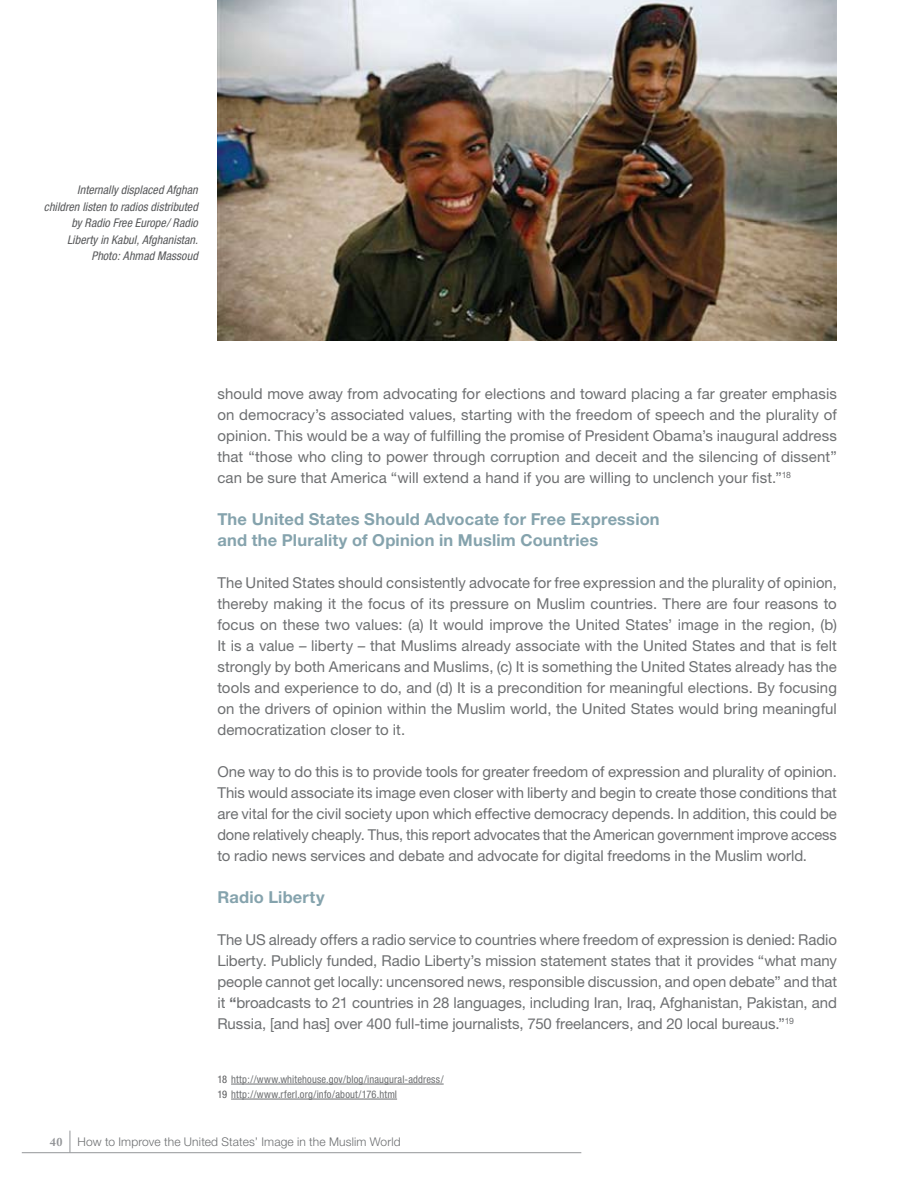
<style>
.page{position:relative;width:918px;height:1188px;background:#fff}
.page>*{position:absolute;margin:0;border:0;box-sizing:border-box;transform-origin:0 0}
.t1{font:700 16.5px/21px "Helvetica Neue";letter-spacing:.01em;color:#85a3ad}
.t2{font:15px/21px "Helvetica Neue";color:#6d6f71;text-align:justify}
.t3{font:italic condensed 12px/16.5px "Helvetica Neue";letter-spacing:.005em;color:#58595b;text-align:right}
.t4{font:300 12px "Helvetica Neue";letter-spacing:.015em;color:#6d6f71}
.t5{font:condensed 10.5px/15px "Helvetica Neue";letter-spacing:.015em;color:#6d6f71}
.s1{font-weight:700}
.s2{color:#58595b}
.s3{font-family:"Adobe Caslon Pro";font-weight:700;color:#939598}
</style>
<div class="page">
<hr style="left:22px;top:1152px;width:559px;height:1px;background:#939598">
<svg style="left:70px;top:1131px;width:1px;height:22px"></svg>
<hr style="left:231px;top:1084px;width:213px;height:1px;background:#6d6f71">
<hr style="left:231px;top:1099px;width:166px;height:1px;background:#6d6f71">
<img style="left:217px;top:0;width:620px;height:340px">
<p class="t3" style="left:44px;top:181px;width:156px">Internally displaced Afghan children listen to radios distributed by Radio Free Europe/ Radio<br>Liberty in Kabul, Afghanistan.<br>Photo: Ahmad Massoud</p>
<p class="t2" style="left:217px;top:383px;width:621px">should move away from advocating for elections and toward placing a far greater emphasis on democracy’s associated values, starting with the freedom of speech and the plurality of opinion. This would be a way of fulfilling the promise of President Obama’s inaugural address that “those who cling to power through corruption and deceit and the silencing of dissent” can be sure that America “will extend a hand if you are willing to unclench your fist.”<sup>18</sup></p>
<p class="t1" style="left:217px;top:508px;width:444px">The United States Should Advocate for Free Expression and the Plurality of Opinion in Muslim Countries</p>
<p class="t2" style="left:217px;top:572px;width:621px">The United States should consistently advocate for free expression and the plurality of opinion, thereby making it the focus of its pressure on M uslim countries. There are four reasons to focus on these two values: (a) It would improve the United States’ image in the region, (b)<br>It is a value – liberty – that M uslims already associate with the United States and that is felt strongly by both Americans and M uslims, (c) It is something the United States already has the tools and experience to do, and (d) It is a precondition for meaningful elections. By focusing on the drivers of opinion within the M uslim world, the United States would bring meaningful democratization closer to it.</p>
<p class="t2" style="left:217px;top:761px;width:621px">One way to do this is to provide tools for greater freedom of expression and plurality of opinion.<br>This would associate its image even closer with liberty and begin to create those conditions that are vital for the civil society upon which effective democracy depends. In addition, this could be done relatively cheaply. Thus, this report advocates that the American government improve access to radio news services and debate and advocate for digital freedoms in the M uslim world.</p>
<p class="t1" style="left:217px;top:886px;width:109px">Radio Liberty</p>
<p class="t2" style="left:217px;top:929px;width:621px">The US already offers a radio service to countries where freedom of expression is denied: Radio Liberty. Publicly funded, Radio Liberty’s mission statement states that it provides “what many people cannot get locally: uncensored news, responsible discussion, and open debate” and that it <span class="s1">“</span>broadcasts to 21 countries in 28 languages, including Iran, Iraq, Afghanistan, Pakistan, and Russia, [and has] over 400 full-time journalists, 750 freelancers, and 20 local bureaus.”<sup>19</sup></p>
<p class="t5" style="left:217px;top:1072px;width:228px"><span class="s2">18</span> http://www.whitehouse.gov/blog/inaugural-address/<br><span class="s2">19</span> http://www.rferl.org/info/about/176.html</p>
<p class="t4" style="left:50px;top:1135px;width:352px"><span class="s3">40</span> How to Improve the United States’ Image in the Muslim World</p>
</div>
